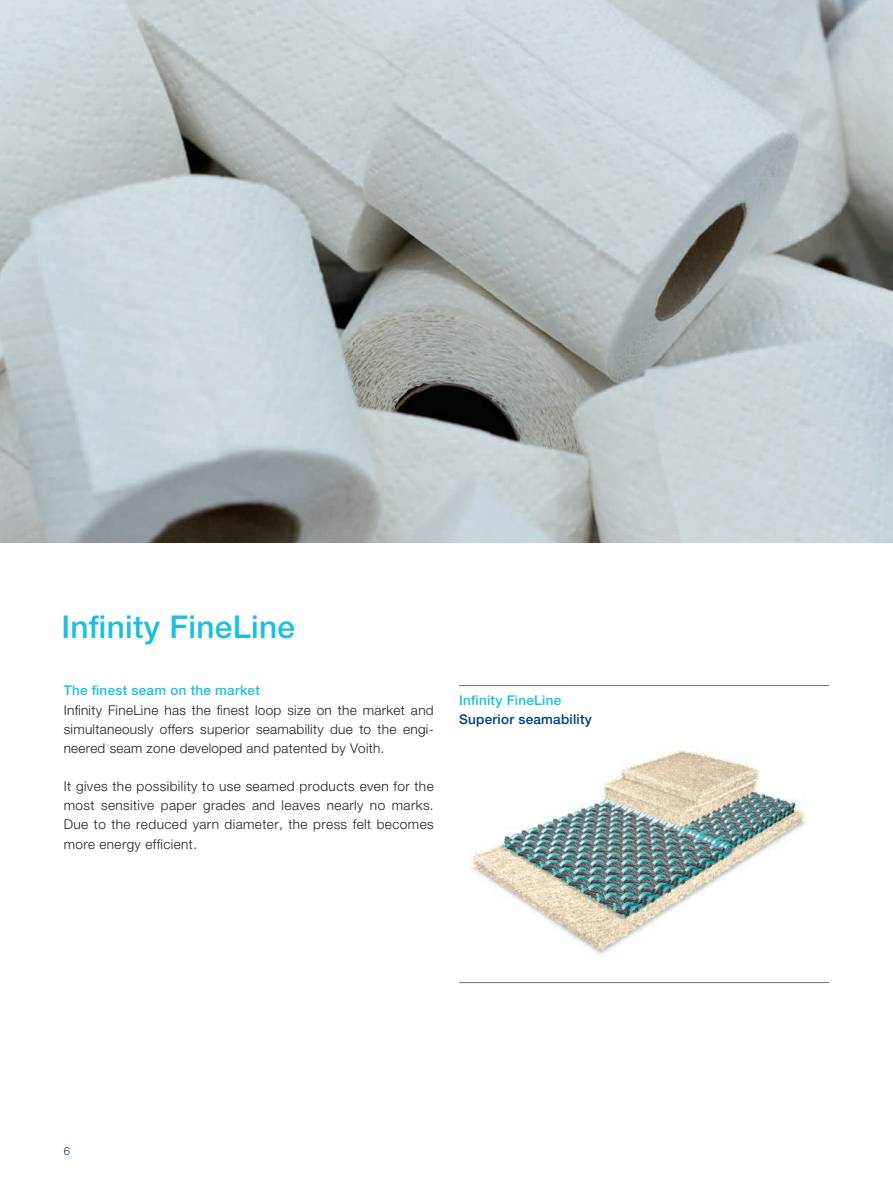
<style>
.page{position:relative;width:893px;height:1191px;background:#fff}
.page>*{position:absolute;margin:0;border:0;box-sizing:border-box;transform-origin:0 0}
.t1{font:500 31.5px "Helvetica Neue LT Pro";letter-spacing:.01em;color:#1cbfdf}
.t2{font:300 13.5px/19.2px "Helvetica Neue LT Pro";letter-spacing:.025em;color:#231f20;text-align:justify}
.t3{font:500 13.5px "Helvetica Neue LT Pro";letter-spacing:.02em;color:#1cbfdf}
.t4{font:500 13.5px "Helvetica Neue LT Pro";letter-spacing:.02em;color:#013c7b}
.t5{font:300 11.25px "Helvetica Neue LT Pro";color:#013c7b}
</style>
<div class="page">
<img style="left:471px;top:749px;width:334px;height:206px">
<hr style="left:459px;top:685px;width:370px;height:1px;background:#6c6d70">
<hr style="left:459px;top:982px;width:370px;height:1px;background:#6c6d70">
<img style="left:0;top:0;width:893px;height:542px">
<h1 class="t1" style="left:61px;top:608px;width:235px">Infinity FineLine</h1>
<p class="t3" style="left:64px;top:682px;width:198px">The finest seam on the market</p>
<p class="t2" style="left:64px;top:700px;width:371px">Infinity FineLine has the finest loop size on the market and simultaneously offers superior seamability due to the engi&shy;neered seam zone developed and patented by Voith.</p>
<p class="t2" style="left:64px;top:776px;width:371px">It gives the possibility to use seamed products even for the most sensitive paper grades and leaves nearly no marks.<br>Due to the reduced yarn diameter, the press felt becomes more energy efficient.</p>
<p class="t3" style="left:459px;top:692px;width:104px">Infinity FineLine</p>
<p class="t4" style="left:459px;top:711px;width:134px">Superior seamability</p>
<p class="t5" style="left:64px;top:1144px;width:8px">6</p>
</div>
